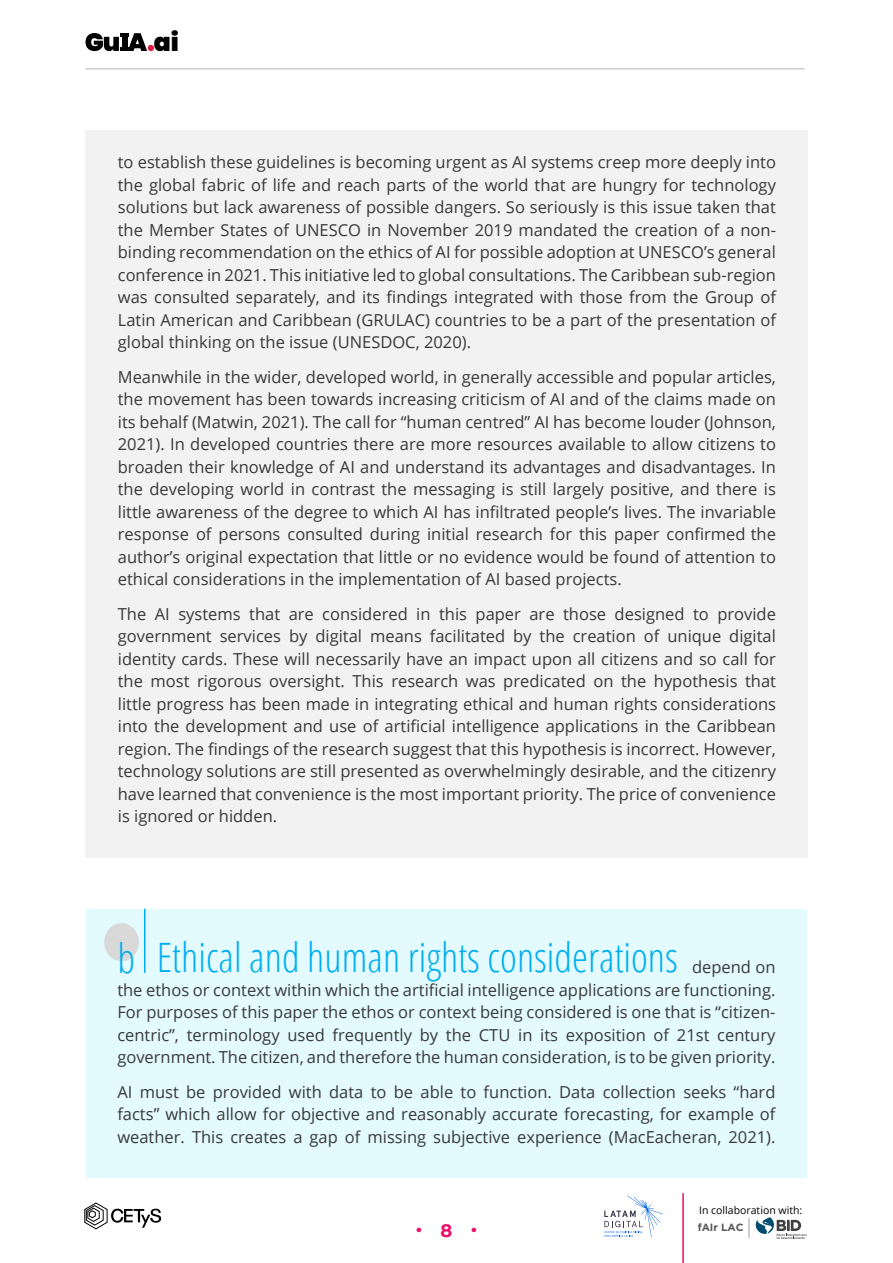
<style>
.page{position:relative;width:893px;height:1263px;background:#fff}
.page>*{position:absolute;margin:0;border:0;box-sizing:border-box;transform-origin:0 0}
.t1{font:300 condensed 40.5px "Open Sans";color:#00aeef}
.t2{font:900 25.05px "Poppins";color:#000}
.t3{font:700 18px "Montserrat Alternates";color:#ed0f68}
.t4{font:16.5px/22.5px "Open Sans";color:#383839;text-align:justify}
.t5{font:10.5px "Open Sans";color:#000}
.t6{font:700 10.5px "Gotham";color:#575757}
</style>
<div class="page">
<svg style="left:86px;top:33px;width:68px;height:18px"></svg>
<hr style="left:86px;top:68px;width:719px;height:2px;background:#cdcecf">
<svg style="left:84px;top:1202px;width:77px;height:27px"></svg>
<svg style="left:604px;top:1195px;width:59px;height:42px"></svg>
<svg style="left:748px;top:1217px;width:59px;height:22px"></svg>
<hr style="left:682px;top:1193px;width:2px;height:70px;background:#ed0f68">
<div style="left:86px;top:130px;width:722px;height:728px;background:#f2f2f2"></div>
<div style="left:86px;top:909px;width:721px;height:268px;background:#e3fbff"></div>
<div style="left:104px;top:923px;width:35px;height:38px;background:#d9d9d9;border-radius:50%"></div>
<hr style="left:144px;top:909px;width:2px;height:64px;background:#00aeef">
<h2 class="t2" style="left:154px;top:28px;width:27px">ai</h2>
<p class="t4" style="left:118px;top:151px;width:660px">to establish these guidelines is becoming urgent as AI systems creep more deeply into the global fabric of life and reach parts of the world that are hungry for technology solutions but lack awareness of possible dangers. So seriously is this issue taken that the Member States of UNESCO in November 2019 mandated the creation of a non&shy;binding recommendation on the ethics of AI for possible adoption at UNESCO’s general conference in 2021. This initiative led to global consultations. The Caribbean sub-region was consulted separately, and its findings integrated with those from the Group of Latin American and Caribbean (GRULAC) countries to be a part of the presentation of global thinking on the issue (UNESDOC, 2020).</p>
<p class="t4" style="left:118px;top:365px;width:660px">Meanwhile in the wider, developed world, in generally accessible and popular articles, the movement has been towards increasing criticism of AI and of the claims made on its behalf (Matwin, 2021). The call for “human centred” AI has become louder (Johnson, 2021). In developed countries there are more resources available to allow citizens to broaden their knowledge of AI and understand its advantages and disadvantages. In the developing world in contrast the messaging is still largely positive, and there is little awareness of the degree to which AI has infiltrated people’s lives. The invariable response of persons consulted during initial research for this paper confirmed the author’s original expectation that little or no evidence would be found of attention to ethical considerations in the implementation of AI based projects.</p>
<p class="t4" style="left:118px;top:602px;width:660px">The AI systems that are considered in this paper are those designed to provide government services by digital means facilitated by the creation of unique digital identity cards. These will necessarily have an impact upon all citizens and so call for the most rigorous oversight. This research was predicated on the hypothesis that little progress has been made in integrating ethical and human rights considerations into the development and use of artificial intelligence applications in the Caribbean region. The findings of the research suggest that this hypothesis is incorrect. However, technology solutions are still presented as overwhelmingly desirable, and the citizenry have learned that convenience is the most important priority. The price of convenience is ignored or hidden.</p>
<h1 class="t1" style="left:157px;top:930px;width:523px">Ethical and human rights considerations</h1>
<h1 class="t1" style="left:117px;top:931px;width:19px">b</h1>
<p class="t4" style="left:117px;top:955px;width:660px;text-indent:575px">depend on the ethos or context within which the artificial intelligence applications are functioning.<br>For purposes of this paper the ethos or context being considered is one that is “citizen&shy;centric”, terminology used frequently by the CTU in its exposition of 21st century government. The citizen, and therefore the human consideration, is to be given priority.</p>
<p class="t4" style="left:117px;top:1080px;width:660px">AI must be provided with data to be able to function. Data collection seeks “hard facts” which allow for objective and reasonably accurate forecasting, for example of weather. This creates a gap of missing subjective experience (MacEacheran, 2021).</p>
<p class="t5" style="left:699px;top:1203px;width:105px">In collaboration with:</p>
<p class="t3" style="left:416px;top:1215px;width:63px">•8•</p>
<p class="t6" style="left:698px;top:1220px;width:47px">fAIr LAC</p>
</div>
